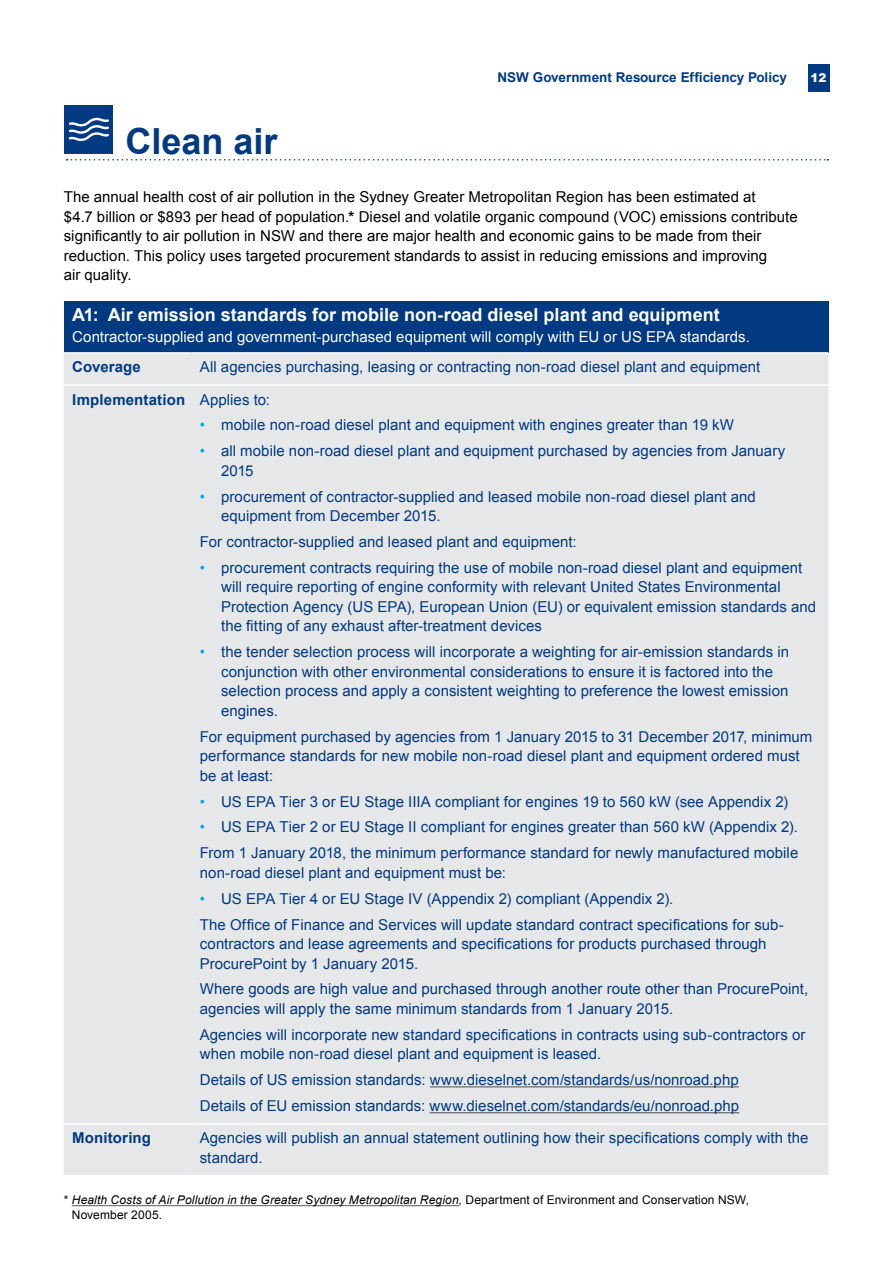
<style>
.page{position:relative;width:893px;height:1263px;background:#fff}
.page>*{position:absolute;margin:0;border:0;box-sizing:border-box;transform-origin:0 0}
.t1{font:700 36px "Arial";color:#013a81}
.t2{font:700 18px "Arial";color:#fff}
.t3{font:15px/19.5px "Arial";letter-spacing:.005em;color:#013a81}
.t4{font:15px/19.5px "Arial";letter-spacing:.005em;color:#000}
.t5{font:15px "Arial";color:#fff}
.t6{font:700 15px "Arial";letter-spacing:.01em;color:#013a81}
.t7{font:700 13.5px "Arial";color:#013a81}
.t8{font:italic 12px/15px "Arial";letter-spacing:.015em;color:#000}
.t9{font:900 12px "Arial";color:#fff}
.s1{font-weight:700}
.s2{color:#00aae7}
.s3{font-style:normal}
</style>
<div class="page">
<div style="left:808px;top:64px;width:21px;height:27px;background:#013a81"></div>
<svg style="left:67px;top:159px;width:761px;height:2px"></svg>
<div style="left:64px;top:105px;width:49px;height:49px;background:#013a81"></div>
<svg style="left:68px;top:117px;width:41px;height:24px"></svg>
<div style="left:64px;top:301px;width:764px;height:52px;background:#013a81"></div>
<div style="left:64px;top:354px;width:764px;height:821px;background:#e6e7e8"></div>
<hr style="left:64px;top:384px;width:127px;height:2px;background:#fff">
<hr style="left:191px;top:384px;width:637px;height:2px;background:#fff">
<hr style="left:64px;top:1123px;width:127px;height:2px;background:#fff">
<hr style="left:191px;top:1123px;width:637px;height:2px;background:#fff">
<hr style="left:64px;top:352px;width:127px;height:2px;background:#fff">
<hr style="left:191px;top:352px;width:637px;height:2px;background:#fff">
<hr style="left:430px;top:1086px;width:309px;height:1px;background:#58595b">
<hr style="left:430px;top:1112px;width:309px;height:1px;background:#58595b">
<hr style="left:72px;top:1205px;width:387px;height:1px;background:#58595b">
<h1 class="t1" style="left:125px;top:117px;width:154px">Clean air</h1>
<p class="t7" style="left:498px;top:68px;width:291px">NSW Government Resource Efficiency Policy</p>
<p class="t9" style="left:810px;top:69px;width:18px">12</p>
<p class="t4" style="left:64px;top:187px;width:735px">The annual health cost of air pollution in the Sydney Greater Metropolitan Region has been estimated at<br>$4.7 billion or $893 per head of population.<span class="s1">*</span> Diesel and volatile organic compound (VOC) emissions contribute significantly to air pollution in NSW and there are major health and economic gains to be made from their reduction. This policy uses targeted procurement standards to assist in reducing emissions and improving<br>air quality.</p>
<p class="t2" style="left:72px;top:302px;width:649px">A1: Air emission standards for mobile non-road diesel plant and equipment</p>
<p class="t5" style="left:72px;top:327px;width:679px">Contractor-supplied and government-purchased equipment will comply with EU or US EPA standards.</p>
<p class="t6" style="left:72px;top:357px;width:70px">Coverage</p>
<p class="t3" style="left:72px;top:351px;width:689px;line-height:32.2px;text-indent:128px">All agencies purchasing, leasing or contracting non-road diesel plant and equipment<br><span class="s1">Implementation</span> Applies to:</p>
<p class="t3" style="left:200px;top:416px;width:536px"><span class="s2">•</span> mobile non-road diesel plant and equipment with engines greater than 19 kW</p>
<p class="t3" style="left:221px;top:441px;width:566px;text-indent:-21px"><span class="s2">•</span> all mobile non-road diesel plant and equipment purchased by agencies from January<br>2015</p>
<p class="t3" style="left:221px;top:487px;width:536px;text-indent:-21px"><span class="s2">•</span> procurement of contractor-supplied and leased mobile non-road diesel plant and equipment from December 2015.</p>
<p class="t3" style="left:200px;top:532px;width:378px">For contractor-supplied and leased plant and equipment:</p>
<p class="t3" style="left:221px;top:558px;width:597px;text-indent:-21px"><span class="s2">•</span> procurement contracts requiring the use of mobile non-road diesel plant and equipment will require reporting of engine conformity with relevant United States Environmental Protection Agency (US EPA), European Union (EU) or equivalent emission standards and the fitting of any exhaust after-treatment devices</p>
<p class="t3" style="left:221px;top:642px;width:569px;text-indent:-21px"><span class="s2">•</span> the tender selection process will incorporate a weighting for air-emission standards in conjunction with other environmental considerations to ensure it is factored into the selection process and apply a consistent weighting to preference the lowest emission engines.</p>
<p class="t3" style="left:200px;top:727px;width:614px">For equipment purchased by agencies from 1 January 2015 to 31 December 2017, minimum performance standards for new mobile non-road diesel plant and equipment ordered must be at least:</p>
<p class="t3" style="left:200px;top:792px;width:590px"><span class="s2">•</span> US EPA Tier 3 or EU Stage IIIA compliant for engines 19 to 560 kW (see Appendix 2)</p>
<p class="t3" style="left:200px;top:814px;width:600px;line-height:25.8px"><span class="s2">•</span> US EPA Tier 2 or EU Stage II compliant for engines greater than 560 kW (Appendix 2).<br>From 1 January 2018, the minimum performance standard for newly manufactured mobile</p>
<p class="t3" style="left:200px;top:863px;width:308px">non-road diesel plant and equipment must be:</p>
<p class="t3" style="left:200px;top:886px;width:586px;line-height:25.8px"><span class="s2">•</span> US EPA Tier 4 or EU Stage IV (Appendix 2) compliant (Appendix 2).<br>The Office of Finance and Services will update standard contract specifications for sub-</p>
<p class="t3" style="left:200px;top:934px;width:568px">contractors and lease agreements and specifications for products purchased through<br>ProcurePoint by 1 January 2015.</p>
<p class="t3" style="left:200px;top:980px;width:610px">Where goods are high value and purchased through another route other than ProcurePoint, agencies will apply the same minimum standards from 1 January 2015.</p>
<p class="t3" style="left:200px;top:1025px;width:607px">Agencies will incorporate new standard specifications in contracts using sub-contractors or when mobile non-road diesel plant and equipment is leased.</p>
<p class="t3" style="left:200px;top:1067px;width:541px;line-height:25.8px">Details of US emission standards: www.dieselnet.com/standards/us/nonroad.php<br>Details of EU emission standards: www.dieselnet.com/standards/eu/nonroad.php</p>
<p class="t6" style="left:72px;top:1128px;width:80px">Monitoring</p>
<p class="t3" style="left:200px;top:1128px;width:610px">Agencies will publish an annual statement outlining how their specifications comply with the standard.</p>
<p class="t8" style="left:72px;top:1193px;width:679px;text-indent:-8px"><span class="s3">*</span> Health Costs of Air Pollution in the Greater Sydney Metropolitan Region, <span class="s3">Department of Environment and Conservation NSW,<br>November 2005.</span></p>
</div>
